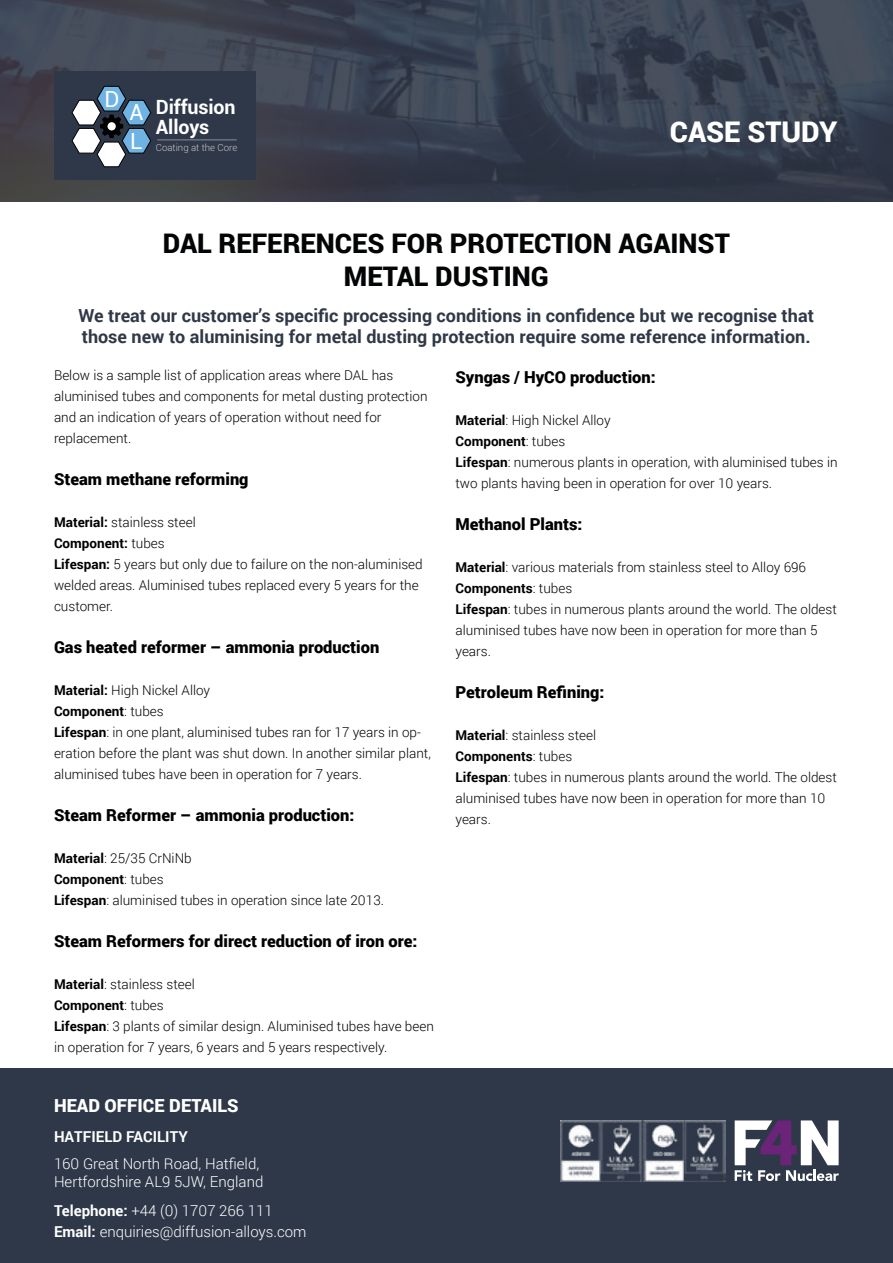
<style>
.page{position:relative;width:893px;height:1263px;background:#fff}
.page>*{position:absolute;margin:0;border:0;box-sizing:border-box;transform-origin:0 0}
.t1{font:900 28.5px "Roboto";color:#fff}
.t2{font:900 27px/32.4px "Roboto";color:#030405;text-align:center}
.t3{font:22.2px/28.5px "Roboto";color:#fff}
.t4{font:700 19.65px/20px "Roboto";letter-spacing:-.005em;color:#fff}
.t5{font:700 18px/21.6px "Roboto";color:#303847}
.t6{font:900 18px "Roboto";color:#fff}
.t7{font:900 16.5px "Roboto";color:#000}
.t8{font:300 15px/18px "Roboto";color:#fff}
.t9{font:700 15px "Roboto";color:#fff}
.t10{font:300 13.5px/21px "Roboto";color:#000}
.t11{font:300 9.6px "Roboto";color:#c4c4c4}
.s1{font-weight:700}
</style>
<div class="page">
<svg style="left:0;top:0;width:893px;height:202px;background:#3a414f"></svg>
<div style="left:54px;top:71px;width:202px;height:108px;background:#2f3849"></div>
<hr style="left:157px;top:140px;width:80px;height:1px;background:#878c99">
<svg style="left:72px;top:86px;width:79px;height:81px"></svg>
<div style="left:106px;top:120px;width:12px;height:12px;border:2px solid #000;border-radius:50%"></div>
<div style="left:108px;top:122px;width:8px;height:8px;background:#fff;border-radius:50%"></div>
<div style="left:0;top:1068px;width:893px;height:195px;background:#2f3849"></div>
<img style="left:561px;top:1120px;width:164px;height:61px">
<svg style="left:735px;top:1120px;width:104px;height:61px"></svg>
<h3 class="t3" style="left:104px;top:84px;width:17px">D</h3>
<h3 class="t3" style="left:129px;top:97px;width:16px">A<br>L</h3>
<h3 class="t4" style="left:156px;top:96px;width:81px">Diffusion<br>Alloys</h3>
<p class="t11" style="left:156px;top:141px;width:83px">Coating at the Core</p>
<h1 class="t1" style="left:670px;top:112px;width:169px">CASE STUDY</h1>
<h2 class="t2" style="left:163px;top:226px;width:569px">DAL REFERENCES FOR PROTECTION AGAINST<br>METAL DUSTING</h2>
<h3 class="t5" style="left:78px;top:304px;width:737px">We treat our customer’s specific processing conditions in confidence but we recognise that those new to aluminising for metal dusting protection require some reference information.</h3>
<p class="t10" style="left:54px;top:364px;width:375px">Below is a sample list of application areas where DAL has aluminised tubes and components for metal dusting protection and an indication of years of operation without need for replacement.</p>
<p class="t7" style="left:54px;top:467px;width:196px">Steam methane reforming</p>
<p class="t10" style="left:54px;top:511px;width:370px"><span class="s1">Material:</span> stainless steel<br><span class="s1">Component:</span> tubes<br><span class="s1">Lifespan:</span> 5 years but only due to failure on the non-aluminised welded areas. Aluminised tubes replaced every 5 years for the customer.</p>
<p class="t7" style="left:54px;top:635px;width:327px">Gas heated reformer – ammonia production</p>
<p class="t10" style="left:54px;top:679px;width:378px"><span class="s1">Material:</span> High Nickel Alloy<br><span class="s1">Component</span>: tubes<br><span class="s1">Lifespan</span>: in one plant, aluminised tubes ran for 17 years in op&shy;eration before the plant was shut down. In another similar plant, aluminised tubes have been in operation for 7 years.</p>
<p class="t7" style="left:54px;top:803px;width:302px">Steam Reformer – ammonia production:</p>
<p class="t10" style="left:54px;top:847px;width:332px"><span class="s1">Material</span>: 25/35 CrNiNb<br><span class="s1">Component</span>: tubes<br><span class="s1">Lifespan</span>: aluminised tubes in operation since late 2013.</p>
<p class="t7" style="left:54px;top:929px;width:365px">Steam Reformers for direct reduction of iron ore:</p>
<p class="t10" style="left:54px;top:973px;width:381px"><span class="s1">Material</span>: stainless steel<br><span class="s1">Component</span>: tubes<br><span class="s1">Lifespan</span>: 3 plants of similar design. Aluminised tubes have been in operation for 7 years, 6 years and 5 years respectively.</p>
<p class="t7" style="left:455px;top:365px;width:202px">Syngas / HyCO production:</p>
<p class="t10" style="left:455px;top:409px;width:384px"><span class="s1">Material</span>: High Nickel Alloy<br><span class="s1">Component</span>: tubes<br><span class="s1">Lifespan</span>: numerous plants in operation, with aluminised tubes in two plants having been in operation for over 10 years.</p>
<p class="t7" style="left:455px;top:512px;width:128px">Methanol Plants:</p>
<p class="t10" style="left:455px;top:556px;width:383px"><span class="s1">Material</span>: various materials from stainless steel to Alloy 696<br><span class="s1">Components</span>: tubes<br><span class="s1">Lifespan</span>: tubes in numerous plants around the world. The oldest aluminised tubes have now been in operation for more than 5 years.</p>
<p class="t7" style="left:455px;top:680px;width:150px">Petroleum Refining:</p>
<p class="t10" style="left:455px;top:724px;width:383px"><span class="s1">Material</span>: stainless steel<br><span class="s1">Components</span>: tubes<br><span class="s1">Lifespan</span>: tubes in numerous plants around the world. The oldest aluminised tubes have now been in operation for more than 10 years.</p>
<h3 class="t6" style="left:54px;top:1093px;width:186px">HEAD OFFICE DETAILS</h3>
<p class="t9" style="left:54px;top:1126px;width:135px">HATFIELD FACILITY</p>
<p class="t8" style="left:54px;top:1154px;width:211px">160 Great North Road, Hatfield,<br>Hertfordshire AL9 5JW, England</p>
<p class="t8" style="left:54px;top:1199px;width:254px;line-height:21px"><span class="s1">Telephone:</span> +44 (0) 1707 266 111<br><span class="s1">Email:</span> enquiries@diffusion-alloys.com</p>
</div>
